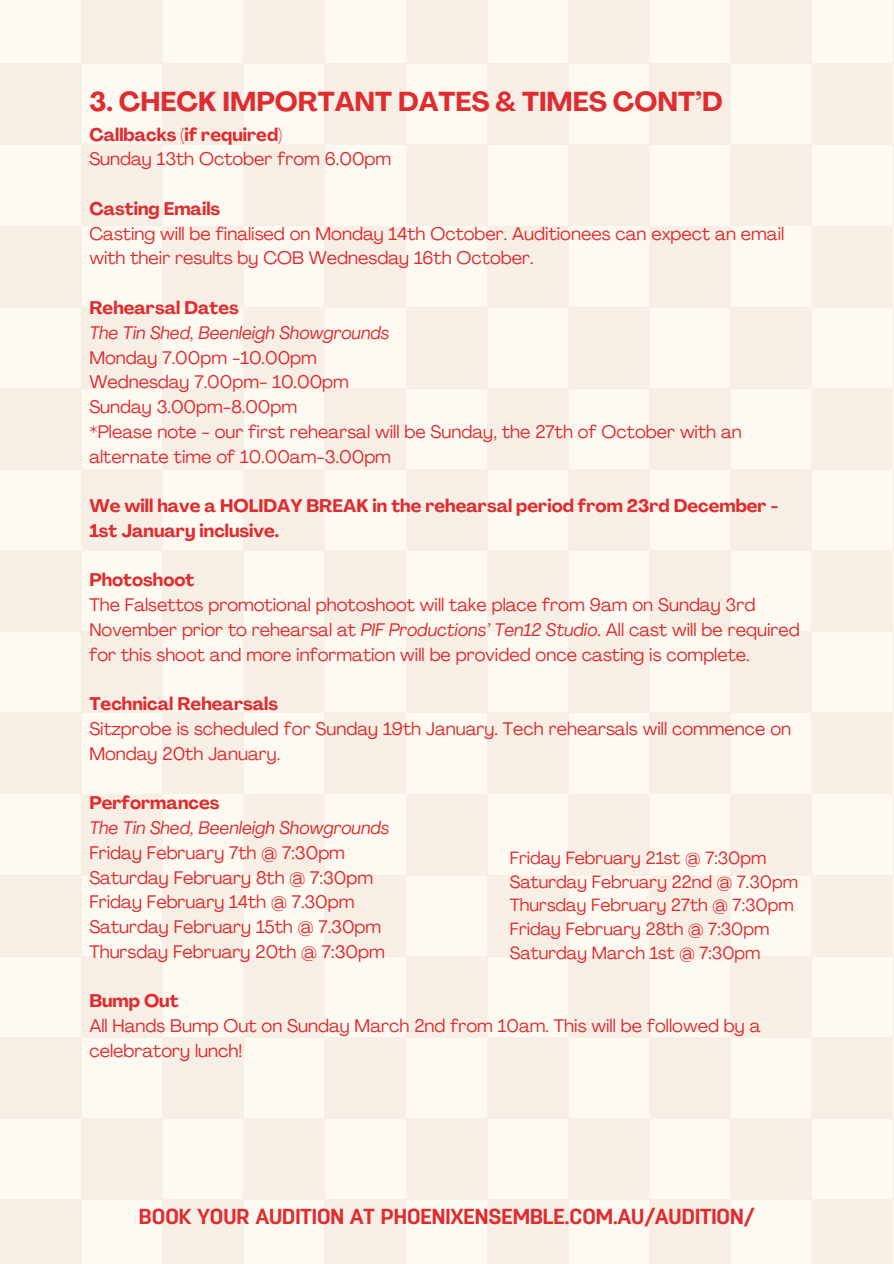
<style>
.page{position:relative;width:894px;height:1264px;background:#fff}
.page>*{position:absolute;margin:0;border:0;box-sizing:border-box;transform-origin:0 0}
.t1{font:700 27px "Agrandir";color:#df2c30}
.t2{font:700 21.75px "Antartida";color:#df2c30}
.t3{font:18px/24.8px "Agrandir";color:#df2c30}
.t4{font:700 18px/24.8px "Agrandir";color:#df2c30}
.t5{font:italic 18px "Agrandir";color:#df2c30}
.t6{font:17.55px "Agrandir";color:#df2c30}
.s1{font-weight:700}
.s2{font-style:italic}
</style>
<div class="page">
<div style="left:0;top:0;width:893px;height:1263px;background:#fffaf1"></div>
<div style="left:568px;top:0;width:81px;height:64px;background:#f7efe5"></div>
<div style="left:568px;top:145px;width:81px;height:81px;background:#f7efe5"></div>
<div style="left:568px;top:307px;width:81px;height:81px;background:#f7efe5"></div>
<div style="left:568px;top:469px;width:81px;height:81px;background:#f7efe5"></div>
<div style="left:487px;top:64px;width:81px;height:81px;background:#f7efe5"></div>
<div style="left:487px;top:226px;width:81px;height:81px;background:#f7efe5"></div>
<div style="left:487px;top:388px;width:81px;height:81px;background:#f7efe5"></div>
<div style="left:487px;top:550px;width:81px;height:81px;background:#f7efe5"></div>
<div style="left:406px;top:0;width:81px;height:64px;background:#f7efe5"></div>
<div style="left:406px;top:145px;width:81px;height:81px;background:#f7efe5"></div>
<div style="left:406px;top:307px;width:81px;height:81px;background:#f7efe5"></div>
<div style="left:406px;top:469px;width:81px;height:81px;background:#f7efe5"></div>
<div style="left:324px;top:64px;width:82px;height:81px;background:#f7efe5"></div>
<div style="left:324px;top:226px;width:82px;height:81px;background:#f7efe5"></div>
<div style="left:324px;top:388px;width:82px;height:81px;background:#f7efe5"></div>
<div style="left:324px;top:550px;width:82px;height:81px;background:#f7efe5"></div>
<div style="left:243px;top:0;width:81px;height:64px;background:#f7efe5"></div>
<div style="left:243px;top:145px;width:81px;height:81px;background:#f7efe5"></div>
<div style="left:243px;top:307px;width:81px;height:81px;background:#f7efe5"></div>
<div style="left:243px;top:469px;width:81px;height:81px;background:#f7efe5"></div>
<div style="left:162px;top:64px;width:81px;height:81px;background:#f7efe5"></div>
<div style="left:162px;top:226px;width:81px;height:81px;background:#f7efe5"></div>
<div style="left:162px;top:388px;width:81px;height:81px;background:#f7efe5"></div>
<div style="left:162px;top:550px;width:81px;height:81px;background:#f7efe5"></div>
<div style="left:81px;top:0;width:81px;height:64px;background:#f7efe5"></div>
<div style="left:81px;top:145px;width:81px;height:81px;background:#f7efe5"></div>
<div style="left:81px;top:307px;width:81px;height:81px;background:#f7efe5"></div>
<div style="left:81px;top:469px;width:81px;height:81px;background:#f7efe5"></div>
<div style="left:0;top:64px;width:81px;height:81px;background:#f7efe5"></div>
<div style="left:0;top:226px;width:81px;height:81px;background:#f7efe5"></div>
<div style="left:0;top:388px;width:81px;height:81px;background:#f7efe5"></div>
<div style="left:0;top:550px;width:81px;height:81px;background:#f7efe5"></div>
<hr style="left:892px;top:0;width:1px;height:64px;background:#581f03">
<hr style="left:892px;top:145px;width:1px;height:81px;background:#581f03">
<hr style="left:892px;top:307px;width:1px;height:81px;background:#581f03">
<hr style="left:892px;top:469px;width:1px;height:81px;background:#581f03">
<div style="left:811px;top:64px;width:81px;height:81px;background:#f7efe5"></div>
<div style="left:811px;top:226px;width:81px;height:81px;background:#f7efe5"></div>
<div style="left:811px;top:388px;width:81px;height:81px;background:#f7efe5"></div>
<div style="left:811px;top:550px;width:81px;height:81px;background:#f7efe5"></div>
<div style="left:730px;top:0;width:81px;height:64px;background:#f7efe5"></div>
<div style="left:730px;top:145px;width:81px;height:81px;background:#f7efe5"></div>
<div style="left:730px;top:307px;width:81px;height:81px;background:#f7efe5"></div>
<div style="left:730px;top:469px;width:81px;height:81px;background:#f7efe5"></div>
<div style="left:649px;top:64px;width:81px;height:81px;background:#f7efe5"></div>
<div style="left:649px;top:226px;width:81px;height:81px;background:#f7efe5"></div>
<div style="left:649px;top:388px;width:81px;height:81px;background:#f7efe5"></div>
<div style="left:649px;top:550px;width:81px;height:81px;background:#f7efe5"></div>
<div style="left:568px;top:631px;width:81px;height:82px;background:#f7efe5"></div>
<div style="left:568px;top:794px;width:81px;height:81px;background:#f7efe5"></div>
<div style="left:568px;top:956px;width:81px;height:81px;background:#f7efe5"></div>
<div style="left:568px;top:1118px;width:81px;height:81px;background:#f7efe5"></div>
<div style="left:487px;top:713px;width:81px;height:81px;background:#f7efe5"></div>
<div style="left:487px;top:875px;width:81px;height:81px;background:#f7efe5"></div>
<div style="left:487px;top:1037px;width:81px;height:81px;background:#f7efe5"></div>
<div style="left:487px;top:1199px;width:81px;height:64px;background:#f7efe5"></div>
<div style="left:406px;top:631px;width:81px;height:82px;background:#f7efe5"></div>
<div style="left:406px;top:794px;width:81px;height:81px;background:#f7efe5"></div>
<div style="left:406px;top:956px;width:81px;height:81px;background:#f7efe5"></div>
<div style="left:406px;top:1118px;width:81px;height:81px;background:#f7efe5"></div>
<div style="left:324px;top:713px;width:82px;height:81px;background:#f7efe5"></div>
<div style="left:324px;top:875px;width:82px;height:81px;background:#f7efe5"></div>
<div style="left:324px;top:1037px;width:82px;height:81px;background:#f7efe5"></div>
<div style="left:324px;top:1199px;width:82px;height:64px;background:#f7efe5"></div>
<div style="left:243px;top:631px;width:81px;height:82px;background:#f7efe5"></div>
<div style="left:243px;top:794px;width:81px;height:81px;background:#f7efe5"></div>
<div style="left:243px;top:956px;width:81px;height:81px;background:#f7efe5"></div>
<div style="left:243px;top:1118px;width:81px;height:81px;background:#f7efe5"></div>
<div style="left:162px;top:713px;width:81px;height:81px;background:#f7efe5"></div>
<div style="left:162px;top:875px;width:81px;height:81px;background:#f7efe5"></div>
<div style="left:162px;top:1037px;width:81px;height:81px;background:#f7efe5"></div>
<div style="left:162px;top:1199px;width:81px;height:64px;background:#f7efe5"></div>
<div style="left:81px;top:631px;width:81px;height:82px;background:#f7efe5"></div>
<div style="left:81px;top:794px;width:81px;height:81px;background:#f7efe5"></div>
<div style="left:81px;top:956px;width:81px;height:81px;background:#f7efe5"></div>
<div style="left:81px;top:1118px;width:81px;height:81px;background:#f7efe5"></div>
<div style="left:0;top:713px;width:81px;height:81px;background:#f7efe5"></div>
<div style="left:0;top:875px;width:81px;height:81px;background:#f7efe5"></div>
<div style="left:0;top:1037px;width:81px;height:81px;background:#f7efe5"></div>
<div style="left:0;top:1199px;width:81px;height:64px;background:#f7efe5"></div>
<hr style="left:892px;top:631px;width:1px;height:82px;background:#581f03">
<hr style="left:892px;top:794px;width:1px;height:81px;background:#581f03">
<hr style="left:892px;top:956px;width:1px;height:81px;background:#581f03">
<hr style="left:892px;top:1118px;width:1px;height:81px;background:#581f03">
<div style="left:811px;top:713px;width:81px;height:81px;background:#f7efe5"></div>
<div style="left:811px;top:875px;width:81px;height:81px;background:#f7efe5"></div>
<div style="left:811px;top:1037px;width:81px;height:81px;background:#f7efe5"></div>
<div style="left:811px;top:1199px;width:81px;height:64px;background:#f7efe5"></div>
<div style="left:730px;top:631px;width:81px;height:82px;background:#f7efe5"></div>
<div style="left:730px;top:794px;width:81px;height:81px;background:#f7efe5"></div>
<div style="left:730px;top:956px;width:81px;height:81px;background:#f7efe5"></div>
<div style="left:730px;top:1118px;width:81px;height:81px;background:#f7efe5"></div>
<div style="left:649px;top:713px;width:81px;height:81px;background:#f7efe5"></div>
<div style="left:649px;top:875px;width:81px;height:81px;background:#f7efe5"></div>
<div style="left:649px;top:1037px;width:81px;height:81px;background:#f7efe5"></div>
<div style="left:649px;top:1199px;width:81px;height:64px;background:#f7efe5"></div>
<p class="t1" style="left:89px;top:91px;width:634px">3. CHECK IMPORTANT DATES &amp; TIMES CONT’D</p>
<p class="t3" style="left:89px;top:124px;width:303px"><span class="s1">Callbacks (if required)<br></span>Sunday 13th October from 6.00pm</p>
<h1 class="t4" style="left:89px;top:198px;width:132px">Casting Emails</h1>
<p class="t3" style="left:89px;top:223px;width:696px">Casting will be finalised on Monday 14th October. Auditionees can expect an email with their results by COB Wednesday 16th October.</p>
<p class="t4" style="left:89px;top:297px;width:151px">Rehearsal Dates</p>
<p class="t5" style="left:89px;top:325px;width:301px">The Tin Shed, Beenleigh Showgrounds</p>
<p class="t3" style="left:89px;top:346px;width:229px">Monday 7.00pm -10.00pm</p>
<p class="t3" style="left:89px;top:371px;width:261px">Wednesday 7.00pm- 10.00pm</p>
<p class="t3" style="left:89px;top:396px;width:209px">Sunday 3.00pm-8.00pm</p>
<p class="t3" style="left:89px;top:421px;width:653px">*Please note - our first rehearsal will be Sunday, the 27th of October with an alternate time of 10.00am-3.00pm</p>
<p class="t4" style="left:89px;top:495px;width:690px">We will have a HOLIDAY BREAK in the rehearsal period from 23rd December -<br>1st January inclusive.</p>
<h3 class="t4" style="left:89px;top:569px;width:106px">Photoshoot</h3>
<p class="t3" style="left:89px;top:594px;width:711px">The Falsettos promotional photoshoot will take place from 9am on Sunday 3rd<br>November prior to rehearsal at <span class="s2">PIF Productions’ Ten12 Studio</span>. All cast will be required for this shoot and more information will be provided once casting is complete.</p>
<p class="t4" style="left:89px;top:693px;width:190px">Technical Rehearsals</p>
<p class="t3" style="left:89px;top:718px;width:703px">Sitzprobe is scheduled for Sunday 19th January. Tech rehearsals will commence on<br>Monday 20th January.</p>
<p class="t4" style="left:89px;top:792px;width:131px">Performances</p>
<p class="t5" style="left:89px;top:820px;width:301px">The Tin Shed, Beenleigh Showgrounds</p>
<p class="t3" style="left:89px;top:841px;width:257px">Friday February 7th @ 7:30pm</p>
<p class="t3" style="left:89px;top:866px;width:285px">Saturday February 8th @ 7:30pm</p>
<p class="t3" style="left:89px;top:891px;width:266px">Friday February 14th @ 7.30pm</p>
<p class="t3" style="left:89px;top:916px;width:293px">Saturday February 15th @ 7.30pm</p>
<p class="t3" style="left:89px;top:940px;width:297px">Thursday February 20th @ 7:30pm</p>
<p class="t4" style="left:89px;top:990px;width:91px">Bump Out</p>
<p class="t3" style="left:89px;top:1015px;width:672px">All Hands Bump Out on Sunday March 2nd from 10am. This will be followed by a celebratory lunch!</p>
<p class="t6" style="left:509px;top:850px;width:258px">Friday February 21st @ 7:30pm</p>
<p class="t6" style="left:509px;top:874px;width:289px">Saturday February 22nd @ 7.30pm</p>
<p class="t6" style="left:509px;top:898px;width:285px">Thursday February 27th @ 7:30pm</p>
<p class="t6" style="left:509px;top:921px;width:261px">Friday February 28th @ 7:30pm</p>
<p class="t6" style="left:509px;top:945px;width:252px">Saturday March 1st @ 7:30pm</p>
<p class="t2" style="left:139px;top:1207px;width:617px">BOOK YOUR AUDITION AT PHOENIXENSEMBLE.COM.AU/AUDITION/</p>
</div>
